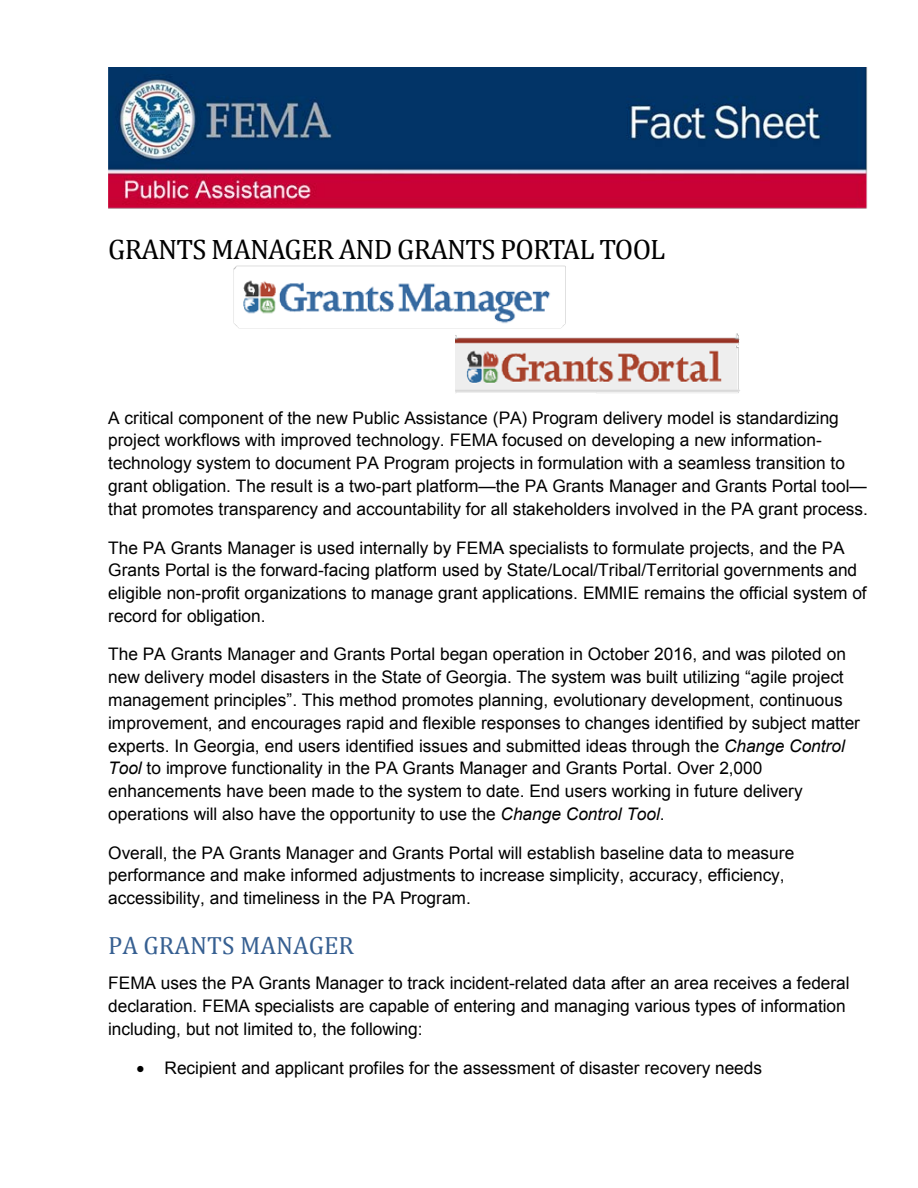
<style>
.page{position:relative;width:918px;height:1188px;background:#fff}
.page>*{position:absolute;margin:0;border:0;box-sizing:border-box;transform-origin:0 0}
.t1{font:28.2px "Cambria";letter-spacing:-.03em;color:#000}
.t2{font:25.05px "Cambria";color:#365f91}
.t3{font:17.25px/22.8px "Arial";color:#000}
.s1{font-style:italic}
</style>
<div class="page">
<img style="left:108px;top:68px;width:760px;height:141px">
<img style="left:233px;top:265px;width:333px;height:64px">
<img style="left:456px;top:334px;width:284px;height:59px">
<h1 class="t1" style="left:108px;top:233px;width:559px">GRANTS MANAGER AND GRANTS PORTAL TOOL</h1>
<p class="t3" style="left:108px;top:406px;width:761px">A critical component of the new Public Assistance (PA) Program delivery model is standardizing project workflows with improved technology. FEMA focused on developing a new information&shy;technology system to document PA Program projects in formulation with a seamless transition to grant obligation. The result is a two-part platform—the PA Grants Manager and Grants Portal tool— that promotes transparency and accountability for all stakeholders involved in the PA grant process.</p>
<p class="t3" style="left:108px;top:536px;width:760px">The PA Grants Manager is used internally by FEMA specialists to formulate projects, and the PA Grants Portal is the forward-facing platform used by State/Local/Tribal/Territorial governments and eligible non-profit organizations to manage grant applications. EMMIE remains the official system of record for obligation.</p>
<p class="t3" style="left:108px;top:643px;width:753px">The PA Grants Manager and Grants Portal began operation in October 2016, and was piloted on new delivery model disasters in the State of Georgia. The system was built utilizing “agile project management principles”. This method promotes planning, evolutionary development, continuous improvement, and encourages rapid and flexible responses to changes identified by subject matter experts. In Georgia, end users identified issues and submitted ideas through the <span class="s1">Change Control Tool</span> to improve functionality in the PA Grants Manager and Grants Portal. Over 2,000 enhancements have been made to the system to date. End users working in future delivery operations will also have the opportunity to use the <span class="s1">Change Control Tool</span>.</p>
<p class="t3" style="left:108px;top:841px;width:688px">Overall, the PA Grants Manager and Grants Portal will establish baseline data to measure performance and make informed adjustments to increase simplicity, accuracy, efficiency, accessibility, and timeliness in the PA Program.</p>
<h2 class="t2" style="left:108px;top:930px;width:247px">PA GRANTS MANAGER</h2>
<p class="t3" style="left:108px;top:972px;width:743px">FEMA uses the PA Grants Manager to track incident-related data after an area receives a federal declaration. FEMA specialists are capable of entering and managing various types of information including, but not limited to, the following:</p>
<p class="t3" style="left:136px;top:1057px;width:627px">• Recipient and applicant profiles for the assessment of disaster recovery needs</p>
</div>
